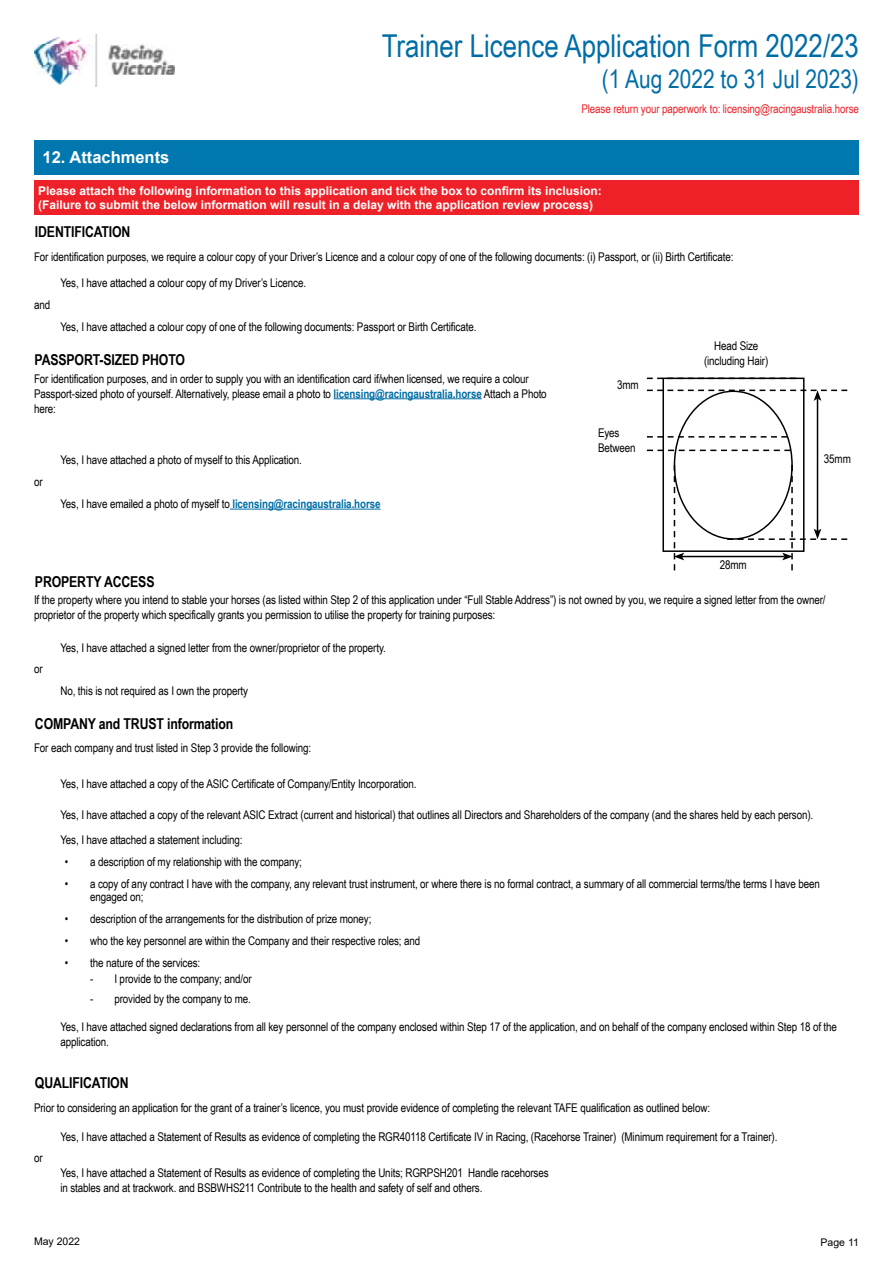
<style>
.page{position:relative;width:893px;height:1263px;background:#fff}
.page>*{position:absolute;margin:0;border:0;box-sizing:border-box;transform-origin:0 0}
.t1{font:31.5px "Arial Narrow";color:#006da6}
.t2{font:25.5px "Arial Narrow";color:#006da6}
.t3{font:700 16.5px "Arial";color:#fff}
.t4{font:700 15px "Arial Narrow";letter-spacing:-.01em;color:#000}
.t5{font:12px/15px "Arial Narrow";letter-spacing:-.01em;color:#000}
.t6{font:700 12px/14.4px "Arial";color:#fff}
.t7{font:12px "Arial Narrow";letter-spacing:-.01em;color:#ed2127}
.t8{font:10.5px "Arial";color:#000}
.s1{font-weight:700;color:#006da6}
</style>
<div class="page">
<img style="left:34px;top:34px;width:140px;height:53px">
<div style="left:34px;top:140px;width:825px;height:34px;background:#0077ae"></div>
<div style="left:34px;top:181px;width:825px;height:34px;background:#ed2127"></div>
<hr style="left:334px;top:398px;width:148px;height:1px;background:#006da6">
<hr style="left:230px;top:509px;width:151px;height:1px;background:#006da6">
<div style="left:662px;top:378px;width:142px;height:174px;border:2px solid #000"></div>
<hr style="left:682px;top:556px;width:103px;height:1px;background:#000">
<hr style="left:817px;top:398px;width:1px;height:133px;background:#000">
<svg style="left:647px;top:378px;width:149px;height:1px"></svg>
<svg style="left:647px;top:390px;width:200px;height:11px"></svg>
<svg style="left:647px;top:436px;width:140px;height:2px"></svg>
<svg style="left:647px;top:450px;width:143px;height:1px"></svg>
<svg style="left:674px;top:475px;width:10px;height:95px"></svg>
<svg style="left:727px;top:465px;width:120px;height:105px"></svg>
<h1 class="t1" style="left:382px;top:23px;width:479px">Trainer Licence Application Form 2022/23</h1>
<h2 class="t2" style="left:602px;top:61px;width:258px">(1 Aug 2022 to 31 Jul 2023)</h2>
<p class="t7" style="left:581px;top:100px;width:279px">Please return your paperwork to: licensing@racingaustralia.horse</p>
<h3 class="t3" style="left:43px;top:146px;width:128px">12. Attachments</h3>
<p class="t6" style="left:38px;top:183px;width:565px">Please attach the following information to this application and tick the box to confirm its inclusion: (Failure to submit the below information will result in a delay with the application review process)</p>
<p class="t4" style="left:35px;top:220px;width:97px">IDENTIFICATION</p>
<p class="t5" style="left:34px;top:248px;width:701px">For identification purposes, we require a colour copy of your Driver’s Licence and a colour copy of one of the following documents: (i) Passport, or (ii) Birth Certificate:</p>
<p class="t5" style="left:60px;top:275px;width:247px">Yes, I have attached a colour copy of my Driver’s Licence.</p>
<p class="t5" style="left:60px;top:318px;width:418px">Yes, I have attached a colour copy of one of the following documents: Passport or Birth Certificate.</p>
<p class="t5" style="left:34px;top:296px;width:18px">and</p>
<p class="t4" style="left:35px;top:348px;width:152px">PASSPORT-SIZED PHOTO</p>
<p class="t5" style="left:34px;top:370px;width:514px">For identification purposes, and in order to supply you with an identification card if/when licensed, we require a colour<br>Passport-sized photo of yourself. Alternatively, please email a photo to <span class="s1">licensing@racingaustralia.horse</span> Attach a Photo here:</p>
<p class="t5" style="left:34px;top:473px;width:10px">or</p>
<p class="t5" style="left:60px;top:452px;width:243px">Yes, I have attached a photo of myself to this Application.</p>
<p class="t5" style="left:60px;top:496px;width:322px">Yes, I have emailed a photo of myself to <span class="s1">licensing@racingaustralia.horse</span></p>
<p class="t5" style="left:617px;top:377px;width:23px">3mm</p>
<p class="t5" style="left:598px;top:425px;width:39px">Eyes<br>Between</p>
<p class="t5" style="left:704px;top:338px;width:66px;text-align:center">Head Size (including Hair)</p>
<p class="t5" style="left:720px;top:557px;width:28px">28mm</p>
<p class="t5" style="left:824px;top:451px;width:28px">35mm</p>
<p class="t4" style="left:35px;top:570px;width:121px">PROPERTY ACCESS</p>
<p class="t5" style="left:34px;top:592px;width:793px">If the property where you intend to stable your horses (as listed within Step 2 of this application under “Full Stable Address”) is not owned by you, we require a signed letter from the owner/ proprietor of the property which specifically grants you permission to utilise the property for training purposes:</p>
<p class="t5" style="left:34px;top:661px;width:10px">or</p>
<p class="t5" style="left:60px;top:640px;width:327px">Yes, I have attached a signed letter from the owner/proprietor of the property.</p>
<p class="t5" style="left:60px;top:683px;width:189px">No, this is not required as I own the property</p>
<p class="t4" style="left:35px;top:712px;width:200px">COMPANY and TRUST information</p>
<p class="t5" style="left:34px;top:740px;width:279px">For each company and trust listed in Step 3 provide the following:</p>
<p class="t5" style="left:60px;top:776px;width:358px">Yes, I have attached a copy of the ASIC Certificate of Company/Entity Incorporation.</p>
<p class="t5" style="left:60px;top:807px;width:754px">Yes, I have attached a copy of the relevant ASIC Extract (current and historical) that outlines all Directors and Shareholders of the company (and the shares held by each person).</p>
<p class="t5" style="left:60px;top:831px;width:184px">Yes, I have attached a statement including:</p>
<p class="t5" style="left:65px;top:853px;width:239px">• a description of my relationship with the company;</p>
<p class="t5" style="left:90px;top:876px;width:731px;line-height:13.5px;text-indent:-26px">• a copy of any contract I have with the company, any relevant trust instrument, or where there is no formal contract, a summary of all commercial terms/the terms I have been engaged on;</p>
<p class="t5" style="left:65px;top:911px;width:308px">• description of the arrangements for the distribution of prize money;</p>
<p class="t5" style="left:65px;top:933px;width:357px">• who the key personnel are within the Company and their respective roles; and</p>
<p class="t5" style="left:65px;top:955px;width:137px">• the nature of the services:</p>
<p class="t5" style="left:90px;top:971px;width:163px">- I provide to the company; and/or</p>
<p class="t5" style="left:90px;top:991px;width:162px">- provided by the company to me.</p>
<p class="t5" style="left:60px;top:1018px;width:778px">Yes, I have attached signed declarations from all key personnel of the company enclosed within Step 17 of the application, and on behalf of the company enclosed within Step 18 of the application.</p>
<p class="t4" style="left:35px;top:1071px;width:95px">QUALIFICATION</p>
<p class="t5" style="left:34px;top:1099px;width:678px">Prior to considering an application for the grant of a trainer’s licence, you must provide evidence of completing the relevant TAFE qualification as outlined below:</p>
<p class="t5" style="left:34px;top:1150px;width:10px">or</p>
<p class="t5" style="left:60px;top:1129px;width:718px">Yes, I have attached a Statement of Results as evidence of completing the RGR40118 Certificate IV in Racing, (Racehorse Trainer) (Minimum requirement for a Trainer).</p>
<p class="t5" style="left:60px;top:1165px;width:490px;line-height:14.4px">Yes, I have attached a Statement of Results as evidence of completing the Units; RGRPSH201 Handle racehorses in stables and at trackwork. and BSBWHS211 Contribute to the health and safety of self and others.</p>
<p class="t8" style="left:34px;top:1234px;width:48px">May 2022</p>
<p class="t8" style="left:821px;top:1235px;width:40px">Page 11</p>
</div>
